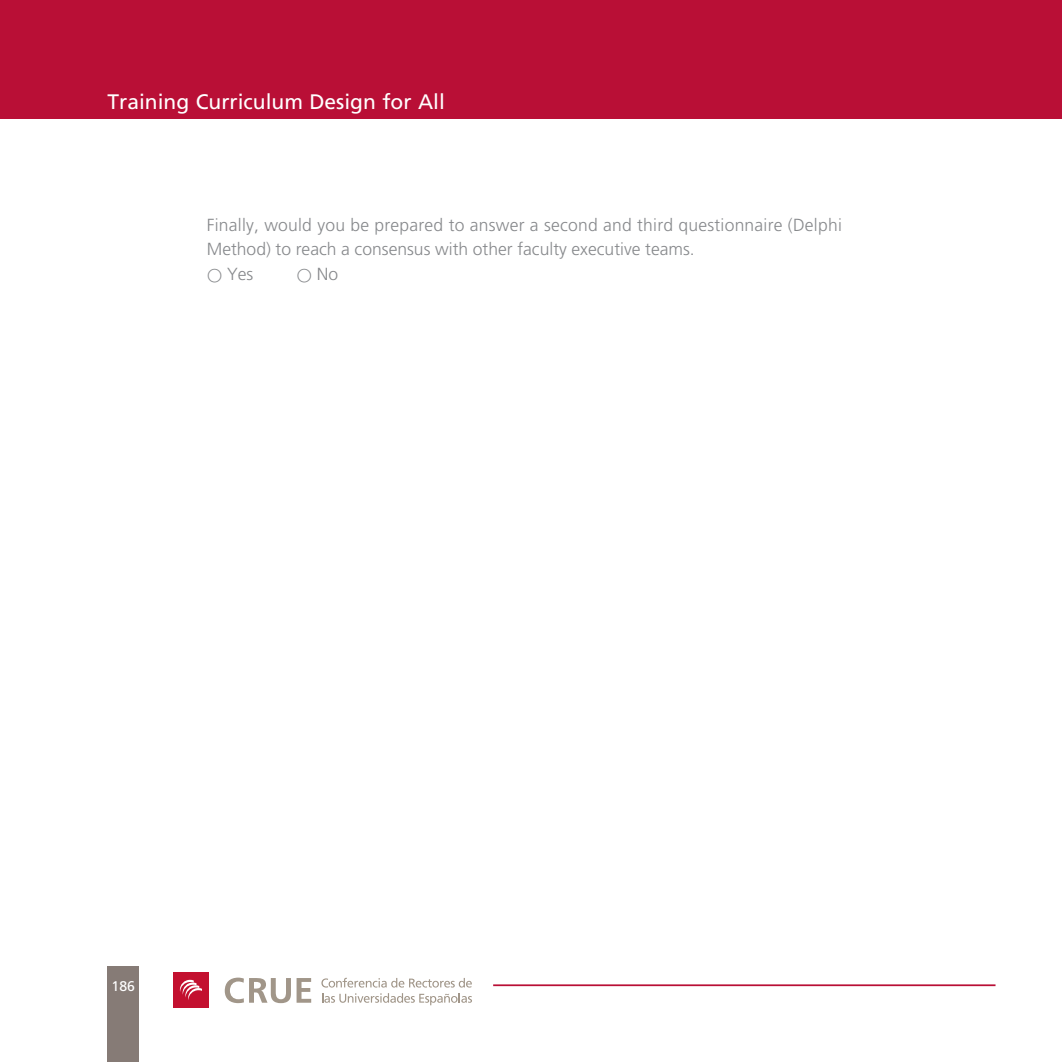
<style>
.page{position:relative;width:1062px;height:1062px;background:#fff}
.page>*{position:absolute;margin:0;border:0;box-sizing:border-box;transform-origin:0 0}
.t1{font:21px "Frutiger LT Std";color:#fff}
.t2{font:300 17.5px/24.5px "Frutiger LT Std";letter-spacing:.015em;color:#87898c}
.t3{font:14px "Frutiger";color:#fff}
.s1{font-family:"Arial Unicode MS";font-weight:400}
</style>
<div class="page">
<div style="left:0;top:0;width:1062px;height:119px;background:#b90f36"></div>
<div style="left:107px;top:966px;width:32px;height:96px;background:#867b76"></div>
<svg style="left:225px;top:977px;width:86px;height:26px"></svg>
<div style="left:173px;top:972px;width:35px;height:36px;background:#c3102f"></div>
<svg style="left:180px;top:979px;width:22px;height:21px"></svg>
<svg style="left:322px;top:993px;width:150px;height:12px"></svg>
<svg style="left:321px;top:977px;width:151px;height:10px"></svg>
<hr style="left:493px;top:984px;width:502px;height:2px;background:#b90f36">
<p class="t1" style="left:107px;top:94px;width:339px">Training Curriculum Design for All</p>
<p class="t2" style="left:207px;top:214px;width:636px">Finally, would you be prepared to answer a second and third questionnaire (Delphi<br>Method) to reach a consensus with other faculty executive teams.<br><span class="s1">⃝</span> Yes</p>
<p class="t2" style="left:296px;top:263px;width:43px"><span class="s1">⃝</span> No</p>
<p class="t3" style="left:112px;top:980px;width:25px">186</p>
</div>
